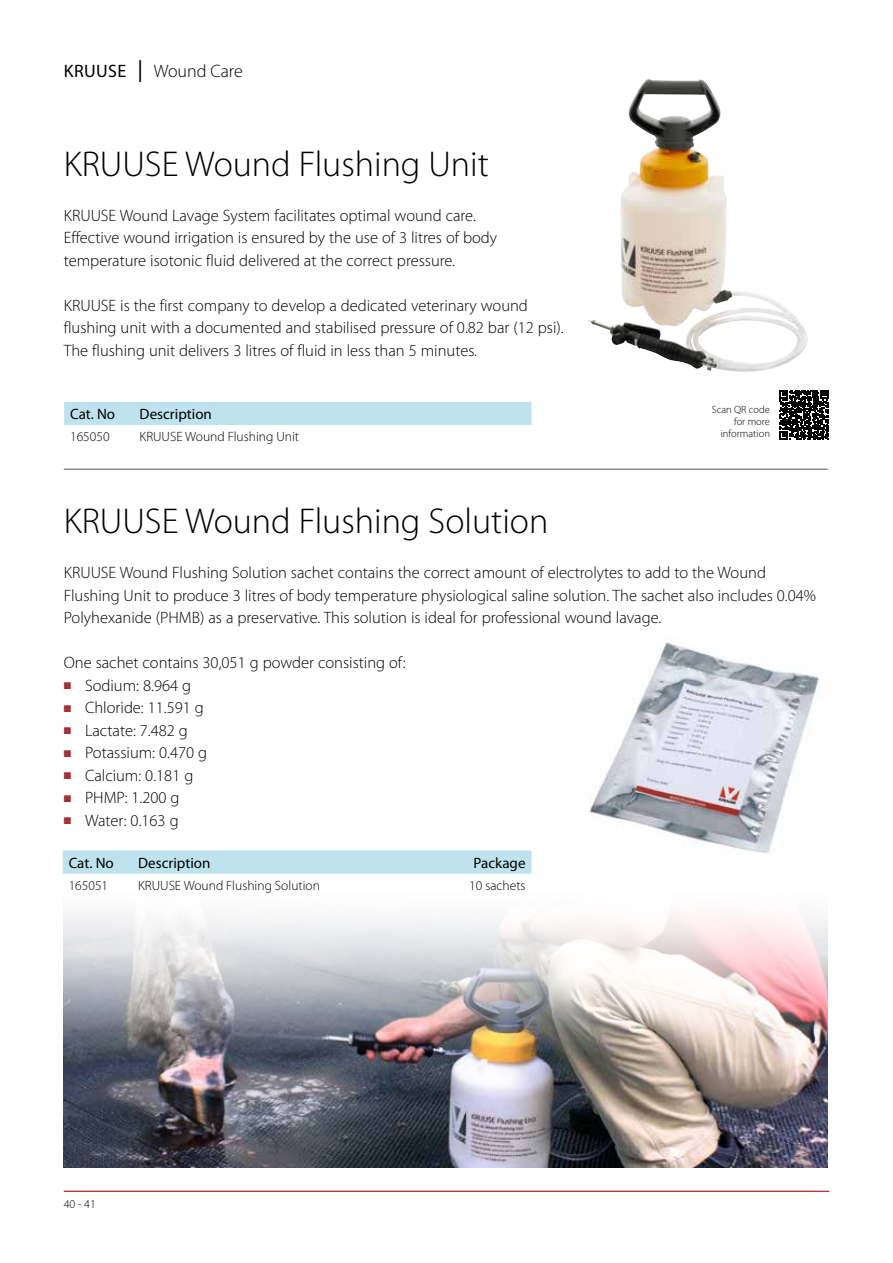
<style>
.page{position:relative;width:893px;height:1263px;background:#fff}
.page>*{position:absolute;margin:0;border:0;box-sizing:border-box;transform-origin:0 0}
.t1{font:300 36px "Myriad Pro";color:#000}
.t2{font:300 18px "Myriad Pro";color:#000}
.t3{font:300 16.5px/22.5px "Myriad Pro";color:#000}
.t4{font:15px "Myriad Pro";color:#000}
.t5{font:300 13.5px "Myriad Pro";color:#000}
.t6{font:300 12px "Myriad Pro";color:#000}
.t7{font:300 10.5px/12px "Myriad Pro";color:#000;text-align:right}
.s1{font-weight:400}
.s2{font-weight:400;font-size:32.4px}
.s3{color:#a52f38}
</style>
<div class="page">
<img style="left:64px;top:850px;width:764px;height:317px">
<img style="left:554px;top:638px;width:274px;height:238px">
<img style="left:588px;top:79px;width:196px;height:270px">
<hr style="left:64px;top:469px;width:764px;height:1px;background:#575756">
<div style="left:64px;top:402px;width:467px;height:23px;background:#bee3ee"></div>
<svg style="left:63px;top:850px;width:468px;height:24px;background:#bfe3ee"></svg>
<hr style="left:64px;top:1191px;width:765px;height:1px;background:#b20e10">
<svg style="left:779px;top:390px;width:50px;height:49px"></svg>
<p class="t2" style="left:64px;top:60px;width:180px"><span class="s1">KRUUSE</span> <span class="s2">I</span> Wound Care</p>
<h1 class="t1" style="left:64px;top:142px;width:427px">KRUUSE Wound Flushing Unit</h1>
<p class="t3" style="left:64px;top:204px;width:435px">KRUUSE Wound Lavage System facilitates optimal wound care.<br>Effective wound irrigation is ensured by the use of 3 litres of body temperature isotonic fluid delivered at the correct pressure.</p>
<p class="t3" style="left:64px;top:294px;width:501px">KRUUSE is the first company to develop a dedicated veterinary wound flushing unit with a documented and stabilised pressure of 0.82 bar (12 psi).<br>The flushing unit delivers 3 litres of fluid in less than 5 minutes.</p>
<p class="t4" style="left:70px;top:405px;width:47px">Cat. No</p>
<p class="t4" style="left:140px;top:405px;width:74px">Description</p>
<p class="t5" style="left:70px;top:429px;width:41px">165050</p>
<p class="t5" style="left:140px;top:429px;width:161px">KRUUSE Wound Flushing Unit</p>
<p class="t7" style="left:712px;top:403px;width:60px">Scan QR code for more information</p>
<h1 class="t1" style="left:64px;top:499px;width:486px">KRUUSE Wound Flushing Solution</h1>
<p class="t3" style="left:64px;top:561px;width:754px">KRUUSE Wound Flushing Solution sachet contains the correct amount of electrolytes to add to the Wound<br>Flushing Unit to produce 3 litres of body temperature physiological saline solution. The sachet also includes 0.04%<br>Polyhexanide (PHMB) as a preservative. This solution is ideal for professional wound lavage.</p>
<p class="t3" style="left:64px;top:651px;width:343px">One sachet contains 30,051 g powder consisting of:</p>
<p class="t3" style="left:64px;top:674px;width:129px"><span class="s3">■</span> Sodium: 8.964 g</p>
<p class="t3" style="left:64px;top:696px;width:142px"><span class="s3">■</span> Chloride: 11.591 g</p>
<p class="t3" style="left:64px;top:719px;width:126px"><span class="s3">■</span> Lactate: 7.482 g</p>
<p class="t3" style="left:64px;top:741px;width:145px"><span class="s3">■</span> Potassium: 0.470 g</p>
<p class="t3" style="left:64px;top:764px;width:131px"><span class="s3">■</span> Calcium: 0.181 g</p>
<p class="t3" style="left:64px;top:786px;width:117px"><span class="s3">■</span> PHMP: 1.200 g</p>
<p class="t3" style="left:64px;top:809px;width:116px"><span class="s3">■</span> Water: 0.163 g</p>
<p class="t4" style="left:69px;top:853px;width:47px">Cat. No</p>
<p class="t4" style="left:138px;top:853px;width:74px">Description</p>
<p class="t4" style="left:474px;top:853px;width:53px">Package</p>
<p class="t5" style="left:69px;top:877px;width:41px">165051</p>
<p class="t5" style="left:138px;top:877px;width:183px">KRUUSE Wound Flushing Solution</p>
<p class="t5" style="left:469px;top:877px;width:58px">10 sachets</p>
<p class="t6" style="left:64px;top:1197px;width:34px">40 - 41</p>
</div>
